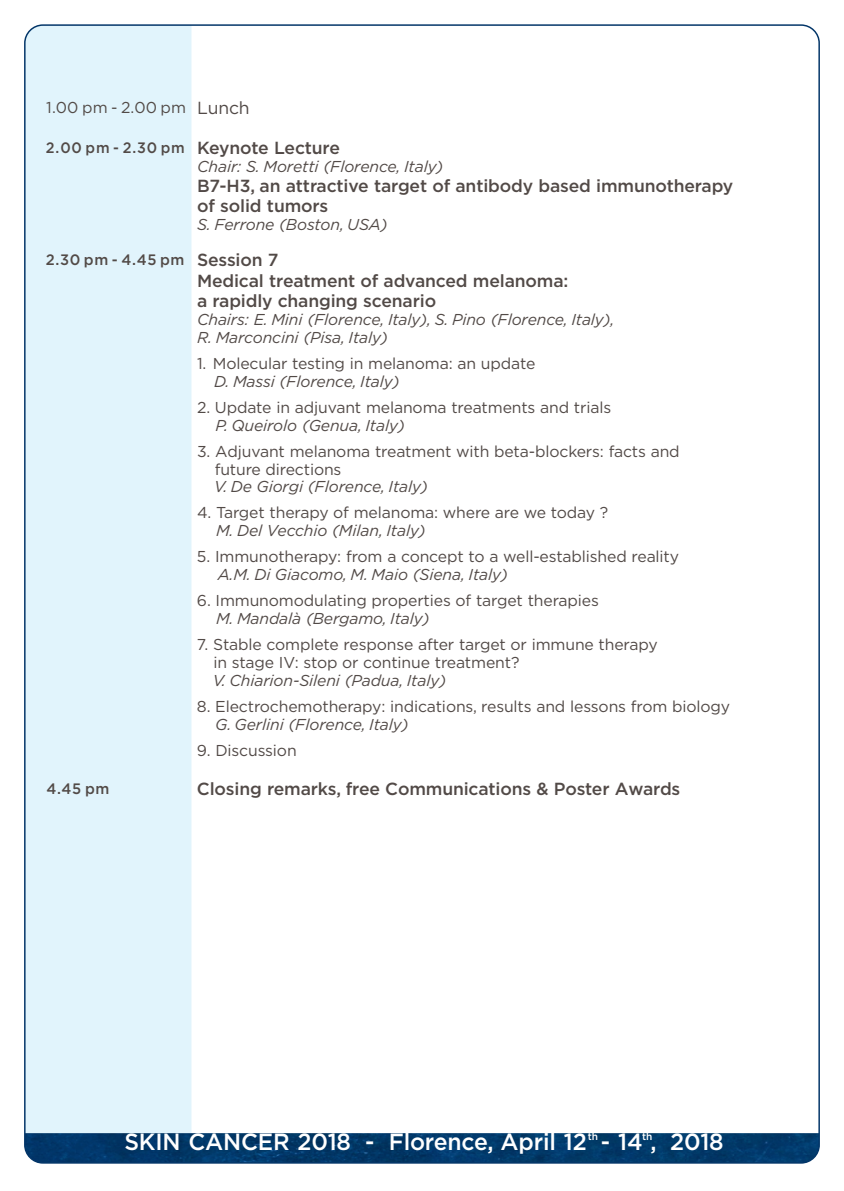
<style>
.page{position:relative;width:844px;height:1191px;background:#fff}
.page>*{position:absolute;margin:0;border:0;box-sizing:border-box;transform-origin:0 0}
.t1{font:500 23.45px "Gotham";letter-spacing:-.01em;color:#fff}
.t2{font:500 17.5px/20.1px "Gotham";letter-spacing:-.01em;color:#524a47}
.t3{font:17.5px "Gotham";letter-spacing:-.01em;color:#524a47}
.t4{font:15.75px/17.8px "Gotham";letter-spacing:-.01em;color:#524a47}
.t5{font:italic 15.75px/17.8px "Gotham";letter-spacing:-.01em;color:#524a47}
.t6{font:500 15.05px "Gotham";letter-spacing:.045em;color:#524a47}
.t7{font:500 15.05px "Gotham";letter-spacing:.045em;color:#524a47;scale:.95 1}
.t8{font:500 10.15px "Gotham";color:#fff}
</style>
<div class="page">
<div style="left:26px;top:26px;width:165px;height:1107px;background:#e1f4fc"></div>
<img style="left:25px;top:1133px;width:794px;height:29px">
<p class="t4" style="left:46px;top:100px;width:141px">1.00 pm - 2.00 pm</p>
<p class="t7" style="left:46px;top:141px;width:148px">2.00 pm - 2.30 pm</p>
<p class="t6" style="left:46px;top:253px;width:140px">2.30 pm - 4.45 pm</p>
<p class="t6" style="left:46px;top:782px;width:64px">4.45 pm</p>
<p class="t3" style="left:197px;top:100px;width:54px">Lunch</p>
<p class="t2" style="left:197px;top:138px;width:144px">Keynote Lecture</p>
<p class="t5" style="left:197px;top:158px;width:248px">Chair: S. Moretti (Florence, Italy)</p>
<p class="t2" style="left:197px;top:176px;width:537px">B7-H3, an attractive target of antibody based immunotherapy of solid tumors</p>
<p class="t5" style="left:197px;top:217px;width:192px">S. Ferrone (Boston, USA)</p>
<p class="t2" style="left:197px;top:251px;width:373px">Session 7<br>Medical treatment of advanced melanoma: a rapidly changing scenario</p>
<p class="t5" style="left:197px;top:311px;width:419px">Chairs: E. Mini (Florence, Italy), S. Pino (Florence, Italy),<br>R. Marconcini (Pisa, Italy)</p>
<p class="t4" style="left:197px;top:355px;width:340px">1. Molecular testing in melanoma: an update</p>
<p class="t5" style="left:214px;top:373px;width:187px">D. Massi (Florence, Italy)</p>
<p class="t4" style="left:197px;top:399px;width:415px">2. Update in adjuvant melanoma treatments and trials</p>
<p class="t5" style="left:215px;top:417px;width:191px">P. Queirolo (Genua, Italy)</p>
<p class="t4" style="left:215px;top:443px;width:466px;text-indent:-18px">3. Adjuvant melanoma treatment with beta-blockers: facts and future directions</p>
<p class="t5" style="left:214px;top:479px;width:215px">V. De Giorgi (Florence, Italy)</p>
<p class="t4" style="left:197px;top:505px;width:413px">4. Target therapy of melanoma: where are we today ?</p>
<p class="t5" style="left:216px;top:522px;width:211px">M. Del Vecchio (Milan, Italy)</p>
<p class="t4" style="left:197px;top:548px;width:483px">5. Immunotherapy: from a concept to a well-established reality</p>
<p class="t5" style="left:217px;top:566px;width:292px">A.M. Di Giacomo, M. Maio (Siena, Italy)</p>
<p class="t4" style="left:197px;top:592px;width:403px">6. Immunomodulating properties of target therapies</p>
<p class="t5" style="left:216px;top:610px;width:215px">M. Mandalà (Bergamo, Italy)</p>
<p class="t4" style="left:213px;top:636px;width:445px;text-indent:-16px">7. Stable complete response after target or immune therapy in stage IV: stop or continue treatment?</p>
<p class="t5" style="left:213px;top:672px;width:235px">V. Chiarion-Sileni (Padua, Italy)</p>
<p class="t4" style="left:197px;top:698px;width:534px">8. Electrochemotherapy: indications, results and lessons from biology</p>
<p class="t5" style="left:215px;top:716px;width:195px">G. Gerlini (Florence, Italy)</p>
<p class="t4" style="left:197px;top:742px;width:101px">9. Discussion</p>
<p class="t2" style="left:197px;top:780px;width:485px">Closing remarks, free Communications &amp; Poster Awards</p>
<h1 class="t1" style="left:124px;top:1131px;width:600px">SKIN CANCER 2018 - Florence, April 12 - 14 , 2018</h1>
<p class="t8" style="left:587px;top:1132px;width:12px">th</p>
<p class="t8" style="left:642px;top:1132px;width:12px">th</p>
</div>
